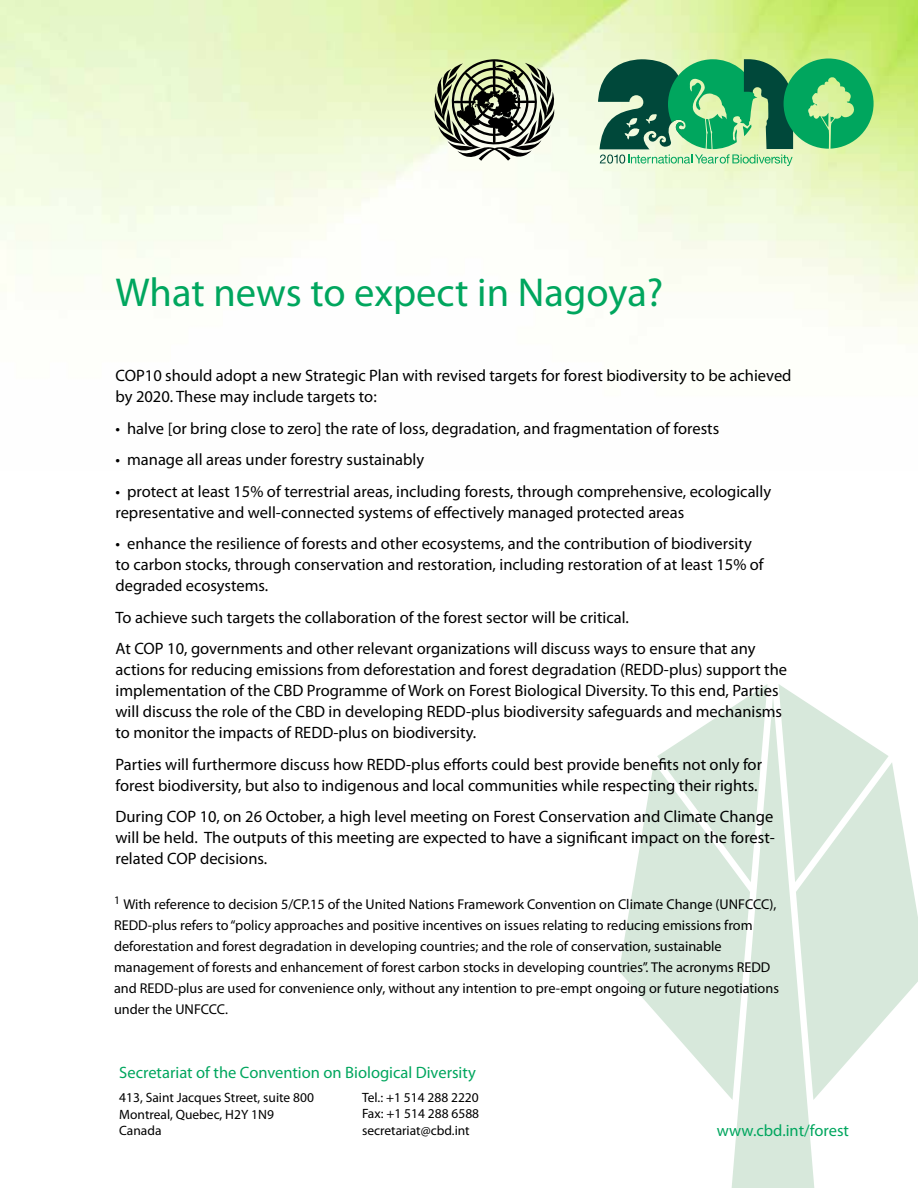
<style>
.page{position:relative;width:918px;height:1188px;background:#fff}
.page>*{position:absolute;margin:0;border:0;box-sizing:border-box;transform-origin:0 0}
.t1{font:40.5px "Myriad Pro";color:#00a65e}
.t2{font:16.5px/21px "Myriad Pro";color:#000}
.t3{font:16.5px "Myriad Pro";color:#00a65e}
.t4{font:14.25px/21px "Myriad Pro";color:#000}
.t5{font:13.5px/16.5px "Myriad Pro";color:#000}
</style>
<div class="page">
<svg style="left:619px;top:684px;width:299px;height:504px;fill:#d7e8db"></svg>
<img style="left:0;top:0;width:918px;height:344px">
<svg style="left:597px;top:59px;width:277px;height:107px;background:#5bae79"></svg>
<svg style="left:434px;top:59px;width:121px;height:102px;background:#8b917d"></svg>
<h1 class="t1" style="left:116px;top:268px;width:549px">What news to expect in Nagoya?</h1>
<p class="t2" style="left:116px;top:365px;width:678px">COP10 should adopt a new Strategic Plan with revised targets for forest biodiversity to be achieved by 2020. These may include targets to:</p>
<p class="t2" style="left:116px;top:418px;width:605px">• halve [or bring close to zero] the rate of loss, degradation, and fragmentation of forests</p>
<p class="t2" style="left:116px;top:449px;width:310px">• manage all areas under forestry sustainably</p>
<p class="t2" style="left:116px;top:481px;width:657px">• protect at least 15% of terrestrial areas, including forests, through comprehensive, ecologically representative and well-connected systems of effectively managed protected areas</p>
<p class="t2" style="left:116px;top:533px;width:650px">• enhance the resilience of forests and other ecosystems, and the contribution of biodiversity to carbon stocks, through conservation and restoration, including restoration of at least 15% of degraded ecosystems.</p>
<p class="t2" style="left:116px;top:601px;width:642px;line-height:31.5px">To achieve such targets the collaboration of the forest sector will be critical.<br>At COP 10, governments and other relevant organizations will discuss ways to ensure that any</p>
<p class="t2" style="left:116px;top:659px;width:673px">actions for reducing emissions from deforestation and forest degradation (REDD-plus) support the implementation of the CBD Programme of Work on Forest Biological Diversity. To this end, Parties will discuss the role of the CBD in developing REDD-plus biodiversity safeguards and mechanisms to monitor the impacts of REDD-plus on biodiversity.</p>
<p class="t2" style="left:116px;top:754px;width:648px">Parties will furthermore discuss how REDD-plus efforts could best provide benefits not only for forest biodiversity, but also to indigenous and local communities while respecting their rights.</p>
<p class="t2" style="left:116px;top:806px;width:661px;text-align:justify">During COP 10, on 26 October, a high level meeting on Forest Conservation and Climate Change will be held. The outputs of this meeting are expected to have a significant impact on the forest&shy;related COP decisions.</p>
<p class="t4" style="left:114px;top:894px;width:667px"><sup>1</sup> With reference to decision 5/CP.15 of the United Nations Framework Convention on Climate Change (UNFCCC), REDD-plus refers to “policy approaches and positive incentives on issues relating to reducing emissions from deforestation and forest degradation in developing countries; and the role of conservation, sustainable management of forests and enhancement of forest carbon stocks in developing countries”. The acronyms REDD and REDD-plus are used for convenience only, without any intention to pre-empt ongoing or future negotiations under the UNFCCC.</p>
<p class="t3" style="left:119px;top:1062px;width:358px">Secretariat of the Convention on Biological Diversity</p>
<p class="t5" style="left:119px;top:1089px;width:196px">413, Saint Jacques Street, suite 800<br>Montreal, Quebec, H2Y 1N9<br>Canada</p>
<p class="t5" style="left:362px;top:1089px;width:119px;text-align:justify">Tel.: +1 514 288 2220<br>Fax: +1 514 288 6588 secretariat@cbd.int</p>
<p class="t3" style="left:717px;top:1120px;width:134px">www.cbd.int/forest</p>
</div>
